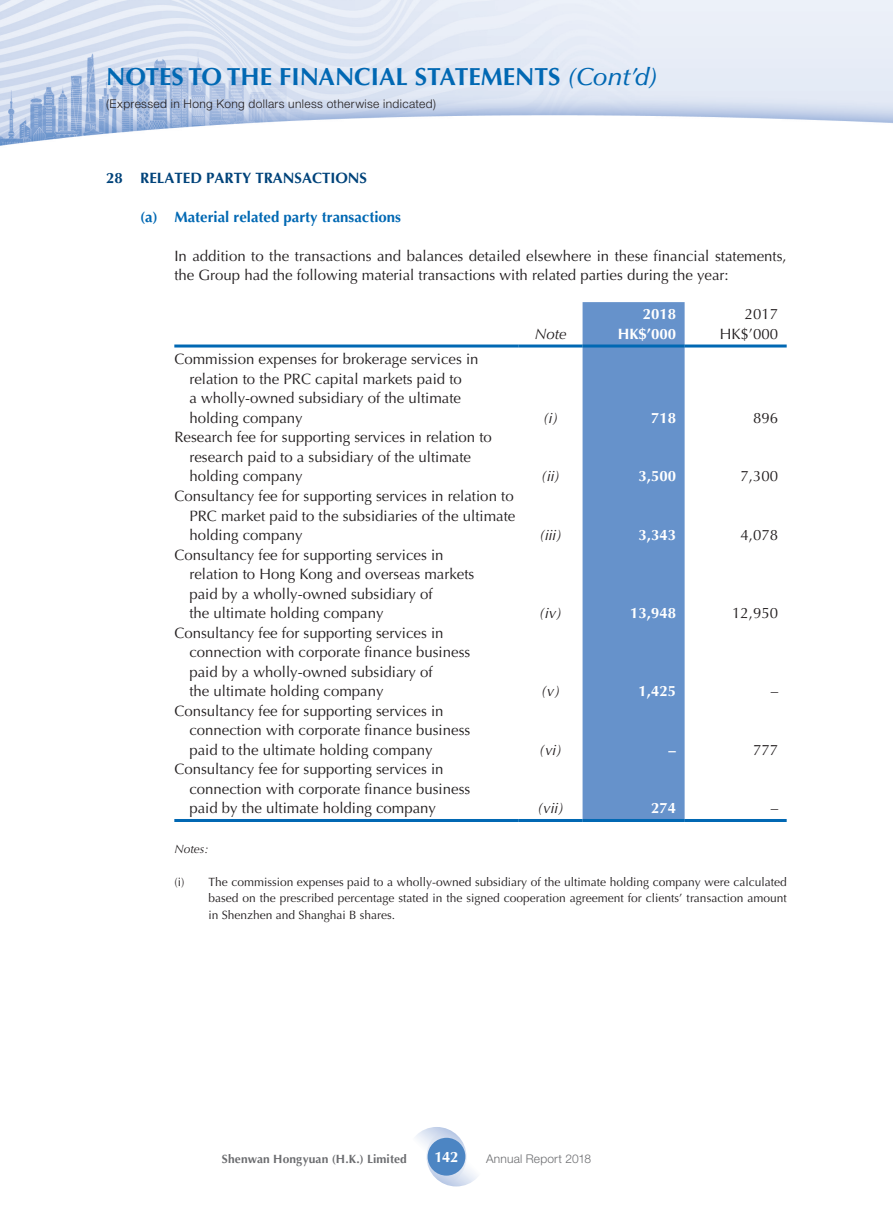
<style>
.page{position:relative;width:893px;height:1212px;background:#fff}
.page>*{position:absolute;margin:0;border:0;box-sizing:border-box;transform-origin:0 0}
.t1{font:700 24.75px "Optima LT Std";color:#0168b3}
.t2{font:15px/19.5px "Optima LT Std";color:#231f20}
.t3{font:700 15px "Optima LT Std";color:#fff}
.t4{font:700 15px "Optima LT Std";color:#0168b3}
.t5{font:italic 15px "Optima LT Std";color:#231f20}
.t6{font:700 15px "Optima LT Std";color:#00437a}
.t7{font:12px/16.5px "Optima LT Std";color:#231f20;text-align:justify}
.t8{font:300 12px "Helvetica Neue LT Std";letter-spacing:.03em;color:#231f20}
.t9{font:700 12px "Optima LT Std";letter-spacing:.01em;color:#6c6d70}
.t10{font:300 12px "Helvetica Neue LT Std";letter-spacing:.015em;color:#6c6d70}
.t11{font:italic 12px "Optima LT Std";color:#231f20}
.s1{font-weight:500;font-style:italic}
</style>
<div class="page">
<img style="left:0;top:0;width:893px;height:304px">
<svg style="left:407px;top:1127px;width:59px;height:59px"></svg>
<svg style="left:426px;top:1127px;width:60px;height:59px"></svg>
<div style="left:428px;top:1138px;width:37px;height:37px;background:#4c85c3;border-radius:50%"></div>
<div style="left:583px;top:302px;width:102px;height:517px;background:#6692cb"></div>
<hr style="left:174px;top:344px;width:345px;height:3px;background:#0168b3">
<hr style="left:519px;top:344px;width:64px;height:3px;background:#0168b3">
<hr style="left:583px;top:344px;width:102px;height:3px;background:#0168b3">
<hr style="left:685px;top:344px;width:102px;height:3px;background:#0168b3">
<hr style="left:174px;top:819px;width:345px;height:3px;background:#0168b3">
<hr style="left:519px;top:819px;width:64px;height:3px;background:#0168b3">
<hr style="left:583px;top:819px;width:102px;height:3px;background:#0168b3">
<hr style="left:685px;top:819px;width:102px;height:3px;background:#0168b3">
<h1 class="t1" style="left:106px;top:62px;width:553px">NOTES TO THE FINANCIAL STATEMENTS <span class="s1">(Cont’d)</span></h1>
<p class="t8" style="left:106px;top:96px;width:331px">(Expressed in Hong Kong dollars unless otherwise indicated)</p>
<p class="t6" style="left:106px;top:169px;width:262px">28 RELATED PARTY TRANSACTIONS</p>
<p class="t4" style="left:140px;top:208px;width:262px">(a) Material related party transactions</p>
<p class="t2" style="left:174px;top:246px;width:614px">In addition to the transactions and balances detailed elsewhere in these financial statements, the Group had the following material transactions with related parties during the year:</p>
<p class="t3" style="left:643px;top:305px;width:35px">2018</p>
<p class="t2" style="left:745px;top:304px;width:35px">2017</p>
<p class="t5" style="left:535px;top:325px;width:33px">Note</p>
<p class="t3" style="left:618px;top:325px;width:60px">HK$’000</p>
<p class="t2" style="left:720px;top:324px;width:60px">HK$’000</p>
<p class="t2" style="left:189px;top:350px;width:291px;text-indent:-15px">Commission expenses for brokerage services in relation to the PRC capital markets paid to<br>a wholly-owned subsidiary of the ultimate holding company</p>
<p class="t5" style="left:543px;top:409px;width:17px">(i)</p>
<p class="t3" style="left:651px;top:409px;width:27px">718</p>
<p class="t2" style="left:753px;top:408px;width:27px">896</p>
<p class="t2" style="left:189px;top:428px;width:304px;text-indent:-15px">Research fee for supporting services in relation to research paid to a subsidiary of the ultimate holding company</p>
<p class="t2" style="left:189px;top:486px;width:327px;text-align:justify;text-indent:-15px">Consultancy fee for supporting services in relation to PRC market paid to the subsidiaries of the ultimate holding company</p>
<p class="t2" style="left:189px;top:545px;width:287px;text-indent:-15px">Consultancy fee for supporting services in relation to Hong Kong and overseas markets paid by a wholly-owned subsidiary of<br>the ultimate holding company</p>
<p class="t2" style="left:189px;top:623px;width:282px;text-indent:-15px">Consultancy fee for supporting services in connection with corporate finance business paid by a wholly-owned subsidiary of<br>the ultimate holding company</p>
<p class="t2" style="left:189px;top:701px;width:282px;text-indent:-15px">Consultancy fee for supporting services in connection with corporate finance business paid to the ultimate holding company</p>
<p class="t2" style="left:189px;top:759px;width:282px;text-indent:-15px">Consultancy fee for supporting services in connection with corporate finance business paid by the ultimate holding company</p>
<p class="t5" style="left:541px;top:468px;width:20px">(ii)</p>
<p class="t3" style="left:639px;top:468px;width:39px">3,500</p>
<p class="t2" style="left:741px;top:467px;width:39px">7,300</p>
<p class="t5" style="left:539px;top:526px;width:24px">(iii)</p>
<p class="t3" style="left:639px;top:526px;width:39px">3,343</p>
<p class="t2" style="left:741px;top:525px;width:39px">4,078</p>
<p class="t5" style="left:539px;top:604px;width:24px">(iv)</p>
<p class="t3" style="left:630px;top:604px;width:47px">13,948</p>
<p class="t2" style="left:732px;top:603px;width:47px">12,950</p>
<p class="t5" style="left:541px;top:682px;width:21px">(v)</p>
<p class="t3" style="left:639px;top:682px;width:39px">1,425</p>
<p class="t2" style="left:771px;top:681px;width:9px">–</p>
<p class="t5" style="left:539px;top:741px;width:24px">(vi)</p>
<p class="t3" style="left:669px;top:741px;width:9px">–</p>
<p class="t2" style="left:753px;top:740px;width:27px">777</p>
<p class="t5" style="left:537px;top:799px;width:28px">(vii)</p>
<p class="t3" style="left:651px;top:799px;width:27px">274</p>
<p class="t2" style="left:771px;top:798px;width:9px">–</p>
<p class="t11" style="left:174px;top:842px;width:36px">Notes:</p>
<p class="t7" style="left:208px;top:874px;width:580px;text-indent:-34px">(i) The commission expenses paid to a wholly-owned subsidiary of the ultimate holding company were calculated based on the prescribed percentage stated in the signed cooperation agreement for clients’ transaction amount in Shenzhen and Shanghai B shares.</p>
<p class="t9" style="left:222px;top:1152px;width:187px">Shenwan Hongyuan (H.K.) Limited</p>
<p class="t3" style="left:434px;top:1148px;width:25px">142</p>
<p class="t10" style="left:486px;top:1151px;width:107px">Annual Report 2018</p>
</div>
